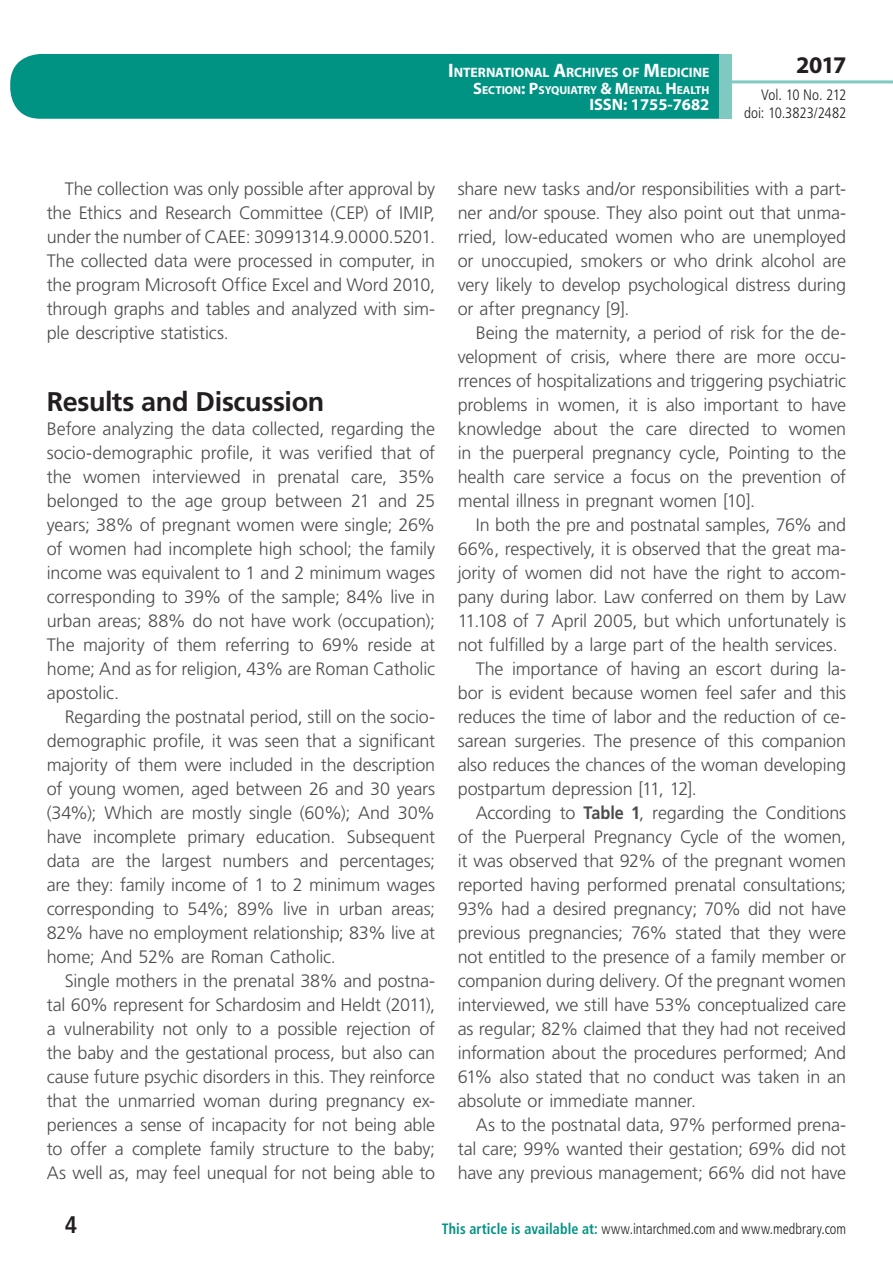
<style>
.page{position:relative;width:893px;height:1263px;background:#fff}
.page>*{position:absolute;margin:0;border:0;box-sizing:border-box;transform-origin:0 0}
.t1{font:700 27px "Frutiger LT Std";letter-spacing:-.015em;color:#231f20}
.t2{font:700 24px "Myriad Pro";color:#231f20}
.t3{font:700 condensed 24px "Frutiger LT Std";color:#231f20}
.t4{font:300 18px/24px "Frutiger LT Std";letter-spacing:-.01em;color:#4b4c4d;text-align:justify}
.t5{font:700 16.5px "Myriad Pro";color:#fff}
.t6{font:300 condensed 15px "Frutiger LT Std";color:#231f20;scale:.94 1}
.t7{font:300 condensed 15px/18px "Frutiger LT Std";color:#231f20;text-align:right}
.t8{font:700 13.65px "Myriad Pro";letter-spacing:-.005em;color:#fff}
.t9{font:700 11.55px "Myriad Pro";color:#fff}
.s1{font-size:19.5px}
.s2{font-size:16.5px}
.s3{font-weight:700}
.s4{font-weight:700;color:#009384}
</style>
<div class="page">
<div style="left:10px;top:54px;width:775px;height:65px;background:#009384;border-radius:30px"></div>
<div style="left:732px;top:0;width:161px;height:157px;background:#fff"></div>
<hr style="left:730px;top:80px;width:163px;height:3px;background:#80c9c2">
<div style="left:719px;top:54px;width:13px;height:65px;background:#80c9c2"></div>
<p class="t8" style="left:448px;top:64px;width:263px"><span class="s1">I</span>NTERNATIONAL <span class="s1">A</span>RCHIVES OF <span class="s1">M</span>EDICINE</p>
<p class="t9" style="left:473px;top:82px;width:238px"><span class="s2">S</span>ECTION<span class="s2">: P</span>SYQUIATRY <span class="s2">&amp; M</span>ENTAL <span class="s2">H</span> EALTH</p>
<p class="t5" style="left:589px;top:94px;width:122px">ISSN: 1755-7682</p>
<h2 class="t2" style="left:796px;top:49px;width:52px">2017</h2>
<p class="t7" style="left:744px;top:86px;width:104px">Vol. 10 No. 212 doi: 10.3823/2482</p>
<p class="t4" style="left:47px;top:177px;width:390px;text-indent:18px">The collection was only possible after approval by the Ethics and Research Committee (CEP) of IMIP, under the number of CAEE: 30991314.9.0000.5201.<br>The collected data were processed in computer, in the program Microsoft Office Excel and Word 2010, through graphs and tables and analyzed with sim&shy;ple descriptive statistics.</p>
<h1 class="t1" style="left:47px;top:386px;width:279px">Results and Discussion</h1>
<p class="t4" style="left:47px;top:417px;width:390px">Before analyzing the data collected, regarding the socio-demographic profile, it was verified that of the women interviewed in prenatal care, 35% belonged to the age group between 21 and 25 years; 38% of pregnant women were single; 26% of women had incomplete high school; the family income was equivalent to 1 and 2 minimum wages corresponding to 39% of the sample; 84% live in urban areas; 88% do not have work (occupation); The majority of them referring to 69% reside at home; And as for religion, 43% are Roman Catholic apostolic.</p>
<p class="t4" style="left:47px;top:705px;width:390px;text-indent:18px">Regarding the postnatal period, still on the socio&shy;demographic profile, it was seen that a significant majority of them were included in the description of young women, aged between 26 and 30 years (34%); Which are mostly single (60%); And 30% have incomplete primary education. Subsequent data are the largest numbers and percentages; are they: family income of 1 to 2 minimum wages corresponding to 54%; 89% live in urban areas; 82% have no employment relationship; 83% live at home; And 52% are Roman Catholic.</p>
<p class="t4" style="left:47px;top:969px;width:390px;text-indent:18px">Single mothers in the prenatal 38% and postna&shy;tal 60% represent for Schardosim and Heldt (2011), a vulnerability not only to a possible rejection of the baby and the gestational process, but also can cause future psychic disorders in this. They reinforce that the unmarried woman during pregnancy ex&shy;periences a sense of incapacity for not being able to offer a complete family structure to the baby; As well as, may feel unequal for not being able to</p>
<p class="t4" style="left:458px;top:177px;width:390px">share new tasks and/or responsibilities with a part&shy;ner and/or spouse. They also point out that unma&shy;rried, low-educated women who are unemployed or unoccupied, smokers or who drink alcohol are very likely to develop psychological distress during or after pregnancy [9].</p>
<p class="t4" style="left:458px;top:321px;width:390px;text-indent:18px">Being the maternity, a period of risk for the de&shy;velopment of crisis, where there are more occu&shy;rrences of hospitalizations and triggering psychiatric problems in women, it is also important to have knowledge about the care directed to women in the puerperal pregnancy cycle, Pointing to the health care service a focus on the prevention of mental illness in pregnant women [10].</p>
<p class="t4" style="left:476px;top:513px;width:372px">In both the pre and postnatal samples, 76% and</p>
<p class="t4" style="left:458px;top:537px;width:390px">66%, respectively, it is observed that the great ma-</p>
<p class="t4" style="left:458px;top:561px;width:390px">jority of women did not have the right to accom-</p>
<p class="t4" style="left:458px;top:585px;width:390px">pany during labor. Law conferred on them by Law</p>
<p class="t4" style="left:458px;top:609px;width:390px">11.108 of 7 April 2005, but which unfortunately is</p>
<p class="t4" style="left:458px;top:633px;width:381px">not fulfilled by a large part of the health services.</p>
<p class="t4" style="left:476px;top:657px;width:372px">The importance of having an escort during la-</p>
<p class="t4" style="left:458px;top:681px;width:390px">bor is evident because women feel safer and this</p>
<p class="t4" style="left:458px;top:705px;width:390px">reduces the time of labor and the reduction of ce-</p>
<p class="t4" style="left:458px;top:729px;width:390px">sarean surgeries. The presence of this companion</p>
<p class="t4" style="left:458px;top:753px;width:390px">also reduces the chances of the woman developing</p>
<p class="t4" style="left:458px;top:777px;width:241px">postpartum depression [11, 12].</p>
<p class="t4" style="left:476px;top:801px;width:372px">According to <span class="s3">Table 1</span>, regarding the Conditions</p>
<p class="t4" style="left:458px;top:825px;width:390px">of the Puerperal Pregnancy Cycle of the women,</p>
<p class="t4" style="left:458px;top:849px;width:390px">it was observed that 92% of the pregnant women</p>
<p class="t4" style="left:458px;top:873px;width:390px">reported having performed prenatal consultations;</p>
<p class="t4" style="left:458px;top:897px;width:390px">93% had a desired pregnancy; 70% did not have</p>
<p class="t4" style="left:458px;top:921px;width:390px">previous pregnancies; 76% stated that they were</p>
<p class="t4" style="left:458px;top:945px;width:390px">not entitled to the presence of a family member or</p>
<p class="t4" style="left:458px;top:969px;width:390px">companion during delivery. Of the pregnant women</p>
<p class="t4" style="left:458px;top:993px;width:390px">interviewed, we still have 53% conceptualized care</p>
<p class="t4" style="left:458px;top:1017px;width:390px">as regular; 82% claimed that they had not received</p>
<p class="t4" style="left:458px;top:1041px;width:390px">information about the procedures performed; And</p>
<p class="t4" style="left:458px;top:1065px;width:390px">61% also stated that no conduct was taken in an</p>
<p class="t4" style="left:458px;top:1089px;width:240px">absolute or immediate manner.</p>
<p class="t4" style="left:476px;top:1113px;width:372px">As to the postnatal data, 97% performed prena-</p>
<p class="t4" style="left:458px;top:1137px;width:390px">tal care; 99% wanted their gestation; 69% did not</p>
<p class="t4" style="left:458px;top:1161px;width:390px">have any previous management; 66% did not have</p>
<h2 class="t3" style="left:65px;top:1210px;width:14px">4</h2>
<p class="t6" style="left:442px;top:1220px;width:432px"><span class="s4">This article is available at:</span> www.intarchmed.com and www.medbrary.com</p>
</div>
